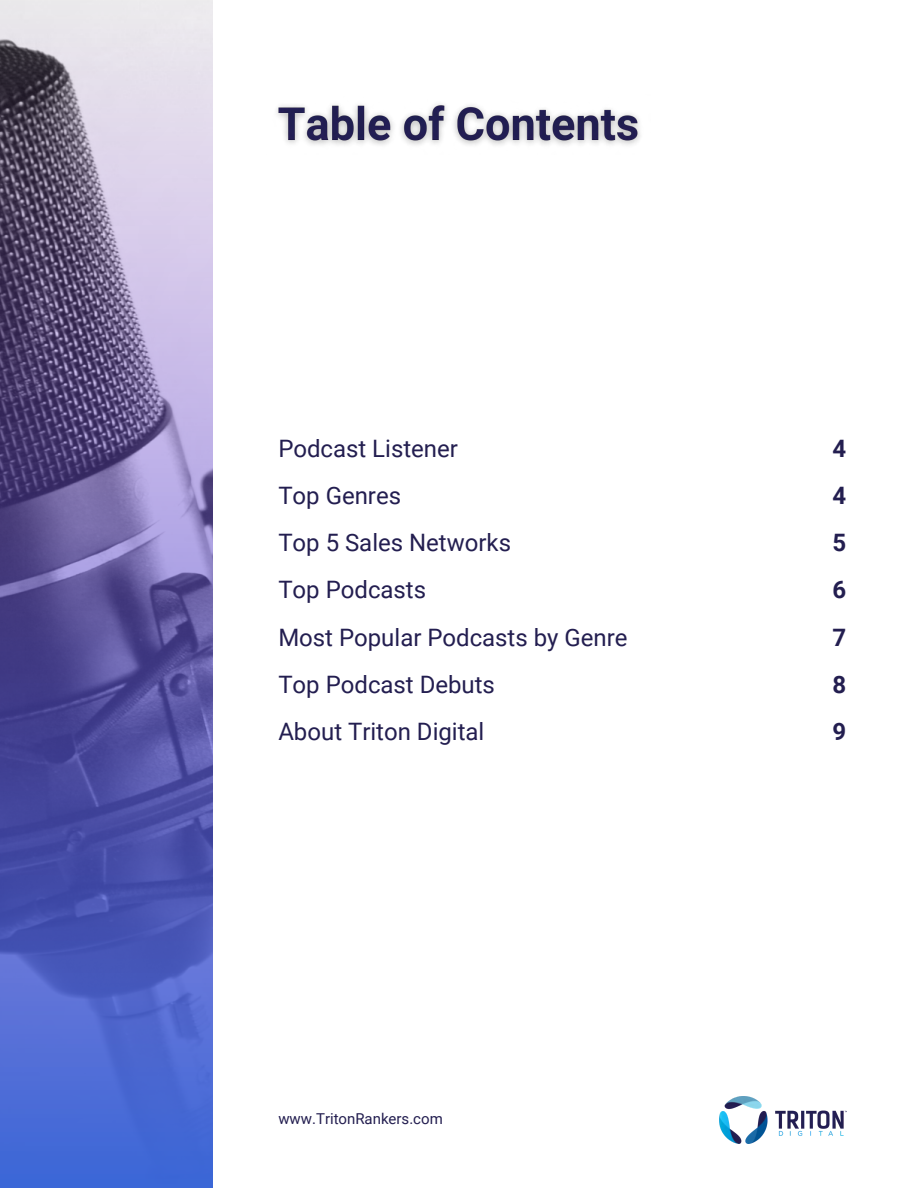
<style>
.page{position:relative;width:918px;height:1188px;background:#fff}
.page>*{position:absolute;margin:0;border:0;box-sizing:border-box;transform-origin:0 0}
.t1{font:24px "Roboto";color:#231e50}
.t2{font:700 24px "Roboto";color:#231e50}
.t3{font:15px "Roboto";color:#231e50}
</style>
<div class="page">
<img style="left:719px;top:1096px;width:127px;height:47px">
<img style="left:276px;top:104px;width:365px;height:41px">
<svg style="left:0;top:0;width:213px;height:1188px;background:#6f70b0"></svg>
<p class="t1" style="left:278px;top:434px;width:181px">Podcast Listener</p>
<p class="t1" style="left:278px;top:482px;width:124px">Top Genres</p>
<p class="t1" style="left:278px;top:529px;width:234px">Top 5 Sales Networks</p>
<p class="t1" style="left:278px;top:576px;width:149px">Top Podcasts</p>
<p class="t1" style="left:278px;top:623px;width:351px">Most Popular Podcasts by Genre</p>
<p class="t1" style="left:278px;top:671px;width:218px">Top Podcast Debuts</p>
<p class="t1" style="left:278px;top:718px;width:208px">About Triton Digital</p>
<p class="t3" style="left:278px;top:1110px;width:166px">www.TritonRankers.com</p>
<p class="t2" style="left:832px;top:434px;width:15px">4</p>
<p class="t2" style="left:832px;top:482px;width:15px">4</p>
<p class="t2" style="left:832px;top:529px;width:15px">5</p>
<p class="t2" style="left:832px;top:576px;width:15px">6</p>
<p class="t2" style="left:832px;top:623px;width:15px">7</p>
<p class="t2" style="left:832px;top:671px;width:15px">8</p>
<p class="t2" style="left:832px;top:718px;width:15px">9</p>
</div>
